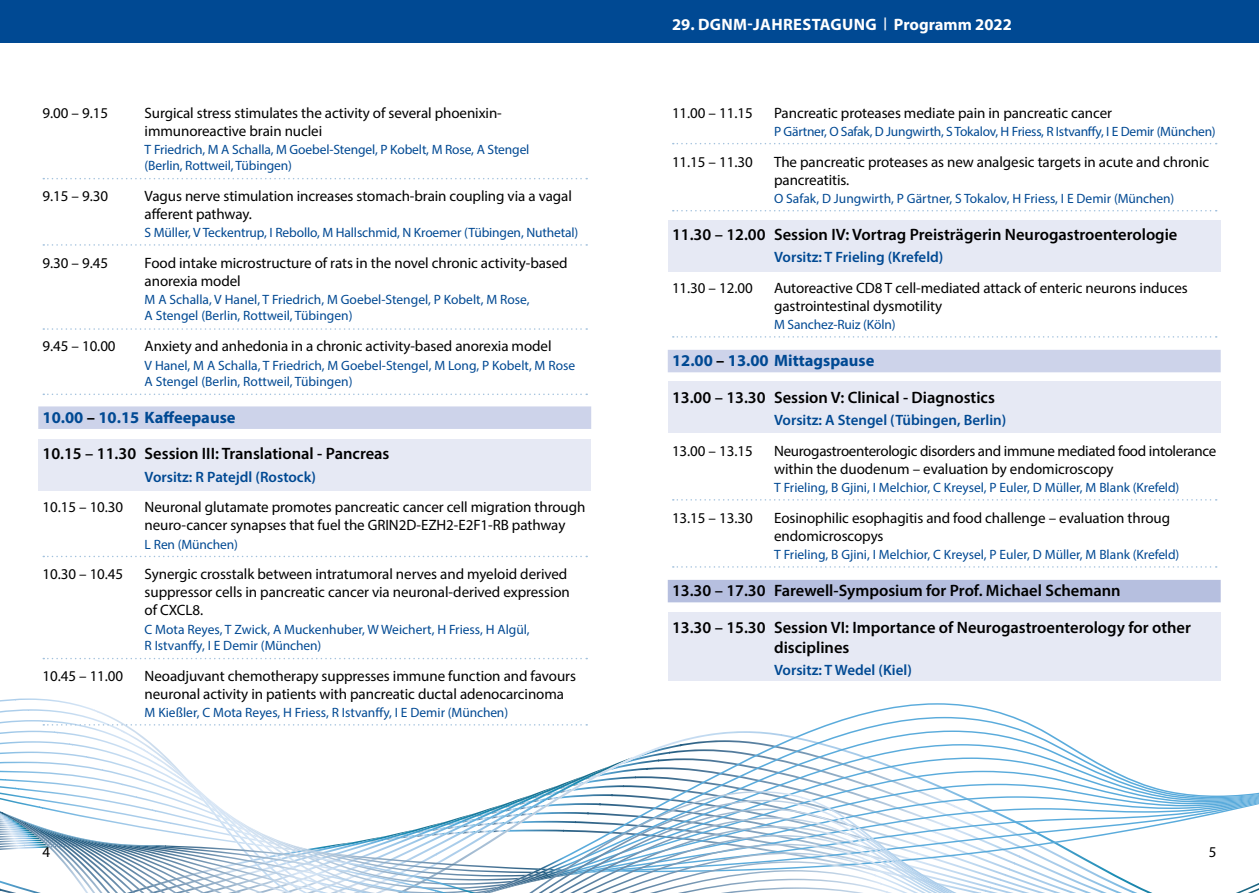
<style>
.page{position:relative;width:1259px;height:893px;background:#fff}
.page>*{position:absolute;margin:0;border:0;box-sizing:border-box;transform-origin:0 0}
.t1{font:600 16.5px/19.8px "Myriad Pro";color:#000}
.t2{font:700 16.5px "Myriad Pro";color:#004993}
.t3{font:700 16.5px "Myriad Pro";letter-spacing:.005em;color:#fff}
.t4{font:15px/18px "Myriad Pro";letter-spacing:-.005em;color:#000}
.t5{font:600 15px "Myriad Pro";color:#004993}
.t6{font:13.5px/16.2px "Myriad Pro";color:#004993}
.t7{font:13.5px "Myriad Pro";letter-spacing:-.02em;color:#004993}
.s1{color:#000}
.s2{font-family:"Meta Plus";font-weight:400}
</style>
<div class="page">
<div style="left:0;top:0;width:1259px;height:43px;background:#004993"></div>
<div style="left:38px;top:439px;width:553px;height:51px;background:#e6e9f4"></div>
<div style="left:668px;top:220px;width:552px;height:51px;background:#e6e9f4"></div>
<div style="left:668px;top:382px;width:552px;height:51px;background:#e6e9f4"></div>
<div style="left:668px;top:612px;width:552px;height:68px;background:#e6e9f4"></div>
<svg style="left:673px;top:143px;width:543px;height:1px"></svg>
<svg style="left:673px;top:210px;width:543px;height:1px"></svg>
<svg style="left:673px;top:336px;width:543px;height:2px"></svg>
<div style="left:668px;top:350px;width:552px;height:22px;background:#cdd3ea"></div>
<svg style="left:673px;top:499px;width:543px;height:2px"></svg>
<svg style="left:673px;top:566px;width:543px;height:2px"></svg>
<div style="left:668px;top:580px;width:552px;height:22px;background:#b6bfdf"></div>
<svg style="left:43px;top:178px;width:544px;height:1px"></svg>
<svg style="left:43px;top:244px;width:544px;height:2px"></svg>
<svg style="left:43px;top:328px;width:544px;height:2px"></svg>
<svg style="left:43px;top:394px;width:544px;height:1px"></svg>
<div style="left:38px;top:406px;width:553px;height:23px;background:#cdd3ea"></div>
<svg style="left:43px;top:556px;width:544px;height:1px"></svg>
<svg style="left:43px;top:658px;width:544px;height:1px"></svg>
<svg style="left:0;top:709px;width:1259px;height:184px"></svg>
<p class="t4" style="left:43px;top:103px;width:67px">9.00 – 9.15</p>
<p class="t4" style="left:145px;top:103px;width:359px">Surgical stress stimulates the activity of several phoenixin&shy;immunoreactive brain nuclei</p>
<p class="t6" style="left:145px;top:141px;width:386px">T Friedrich, M A Schalla, M Goebel-Stengel, P Kobelt, M Rose, A Stengel (Berlin, Rottweil, Tübingen)</p>
<p class="t4" style="left:43px;top:187px;width:67px">9.15 – 9.30</p>
<p class="t4" style="left:145px;top:187px;width:429px">Vagus nerve stimulation increases stomach-brain coupling via a vagal afferent pathway.</p>
<p class="t6" style="left:145px;top:224px;width:435px">S Müller, V Teckentrup, I Rebollo, M Hallschmid, N Kroemer (Tübingen, Nuthetal)</p>
<p class="t4" style="left:43px;top:254px;width:67px">9.30 – 9.45</p>
<p class="t4" style="left:145px;top:254px;width:425px">Food intake microstructure of rats in the novel chronic activity-based anorexia model</p>
<p class="t6" style="left:145px;top:291px;width:386px">M A Schalla, V Hanel, T Friedrich, M Goebel-Stengel, P Kobelt, M Rose,<br>A Stengel (Berlin, Rottweil, Tübingen)</p>
<p class="t4" style="left:43px;top:337px;width:75px">9.45 – 10.00</p>
<p class="t4" style="left:145px;top:337px;width:408px">Anxiety and anhedonia in a chronic activity-based anorexia model</p>
<p class="t6" style="left:145px;top:357px;width:432px">V Hanel, M A Schalla, T Friedrich, M Goebel-Stengel, M Long, P Kobelt, M Rose<br>A Stengel (Berlin, Rottweil, Tübingen)</p>
<p class="t2" style="left:43px;top:406px;width:194px">10.00 <span class="s1">–</span> 10.15 Kaffeepause</p>
<p class="t1" style="left:43px;top:443px;width:348px">10.15 – 11.30 Session III: Translational - Pancreas</p>
<p class="t5" style="left:145px;top:467px;width:173px">Vorsitz: R Patejdl (Rostock)</p>
<p class="t4" style="left:43px;top:498px;width:82px">10.15 – 10.30</p>
<p class="t4" style="left:145px;top:498px;width:442px">Neuronal glutamate promotes pancreatic cancer cell migration through neuro-cancer synapses that fuel the GRIN2D-EZH2-E2F1-RB pathway</p>
<p class="t6" style="left:145px;top:536px;width:95px">L Ren (München)</p>
<p class="t4" style="left:43px;top:565px;width:82px">10.30 – 10.45</p>
<p class="t4" style="left:145px;top:565px;width:427px">Synergic crosstalk between intratumoral nerves and myeloid derived suppressor cells in pancreatic cancer via neuronal-derived expression of CXCL8.</p>
<p class="t6" style="left:145px;top:621px;width:387px">C Mota Reyes, T Zwick, A Muckenhuber, W Weichert, H Friess, H Algül,<br>R Istvanffy, I E Demir (München)</p>
<p class="t4" style="left:43px;top:666px;width:82px">10.45 – 11.00</p>
<p class="t4" style="left:145px;top:666px;width:433px">Neoadjuvant chemotherapy suppresses immune function and favours neuronal activity in patients with pancreatic ductal adenocarcinoma</p>
<p class="t6" style="left:145px;top:704px;width:365px">M Kießler, C Mota Reyes, H Friess, R Istvanffy, I E Demir (München)</p>
<p class="t3" style="left:672px;top:14px;width:341px">29. DGNM-JAHRESTAGUNG <span class="s2">|</span> Programm 2022</p>
<p class="t4" style="left:672px;top:103px;width:82px">11.00 – 11.15</p>
<p class="t4" style="left:774px;top:103px;width:339px">Pancreatic proteases mediate pain in pancreatic cancer</p>
<p class="t7" style="left:774px;top:123px;width:443px">P Gärtner, O Safak, D Jungwirth, S Tokalov, H Friess, R Istvanffy, I E Demir (München)</p>
<p class="t4" style="left:672px;top:152px;width:82px">11.15 – 11.30</p>
<p class="t4" style="left:774px;top:152px;width:437px">The pancreatic proteases as new analgesic targets in acute and chronic pancreatitis.</p>
<p class="t6" style="left:774px;top:190px;width:402px">O Safak, D Jungwirth, P Gärtner, S Tokalov, H Friess, I E Demir (München)</p>
<p class="t1" style="left:672px;top:224px;width:507px">11.30 – 12.00 Session IV: Vortrag Preisträgerin Neurogastroenterologie</p>
<p class="t5" style="left:774px;top:247px;width:171px">Vorsitz: T Frieling (Krefeld)</p>
<p class="t4" style="left:672px;top:279px;width:82px">11.30 – 12.00</p>
<p class="t4" style="left:774px;top:279px;width:415px">Autoreactive CD8 T cell-mediated attack of enteric neurons induces gastrointestinal dysmotility</p>
<p class="t6" style="left:774px;top:316px;width:123px">M Sanchez-Ruiz (Köln)</p>
<p class="t2" style="left:672px;top:350px;width:204px">12.00 <span class="s1">–</span> 13.00 Mittagspause</p>
<p class="t1" style="left:672px;top:387px;width:324px">13.00 – 13.30 Session V: Clinical - Diagnostics</p>
<p class="t5" style="left:774px;top:410px;width:234px">Vorsitz: A Stengel (Tübingen, Berlin)</p>
<p class="t4" style="left:672px;top:441px;width:82px">13.00 – 13.15</p>
<p class="t4" style="left:774px;top:441px;width:444px">Neurogastroenterologic disorders and immune mediated food intolerance within the duodenum – evaluation by endomicroscopy</p>
<p class="t6" style="left:774px;top:479px;width:407px">T Frieling, B Gjini, I Melchior, C Kreysel, P Euler, D Müller, M Blank (Krefeld)</p>
<p class="t4" style="left:672px;top:509px;width:82px">13.15 – 13.30</p>
<p class="t4" style="left:774px;top:509px;width:397px">Eosinophilic esophagitis and food challenge – evaluation throug endomicroscopys</p>
<p class="t6" style="left:774px;top:546px;width:407px">T Frieling, B Gjini, I Melchior, C Kreysel, P Euler, D Müller, M Blank (Krefeld)</p>
<p class="t1" style="left:672px;top:580px;width:450px">13.30 – 17.30 Farewell-Symposium for Prof. Michael Schemann</p>
<p class="t1" style="left:774px;top:617px;width:418px;text-indent:-102px">13.30 – 15.30 Session VI: Importance of Neurogastroenterology for other disciplines</p>
<p class="t5" style="left:774px;top:660px;width:139px">Vorsitz: T Wedel (Kiel)</p>
<p class="t4" style="left:43px;top:843px;width:9px">4</p>
<p class="t4" style="left:1208px;top:843px;width:9px">5</p>
</div>
